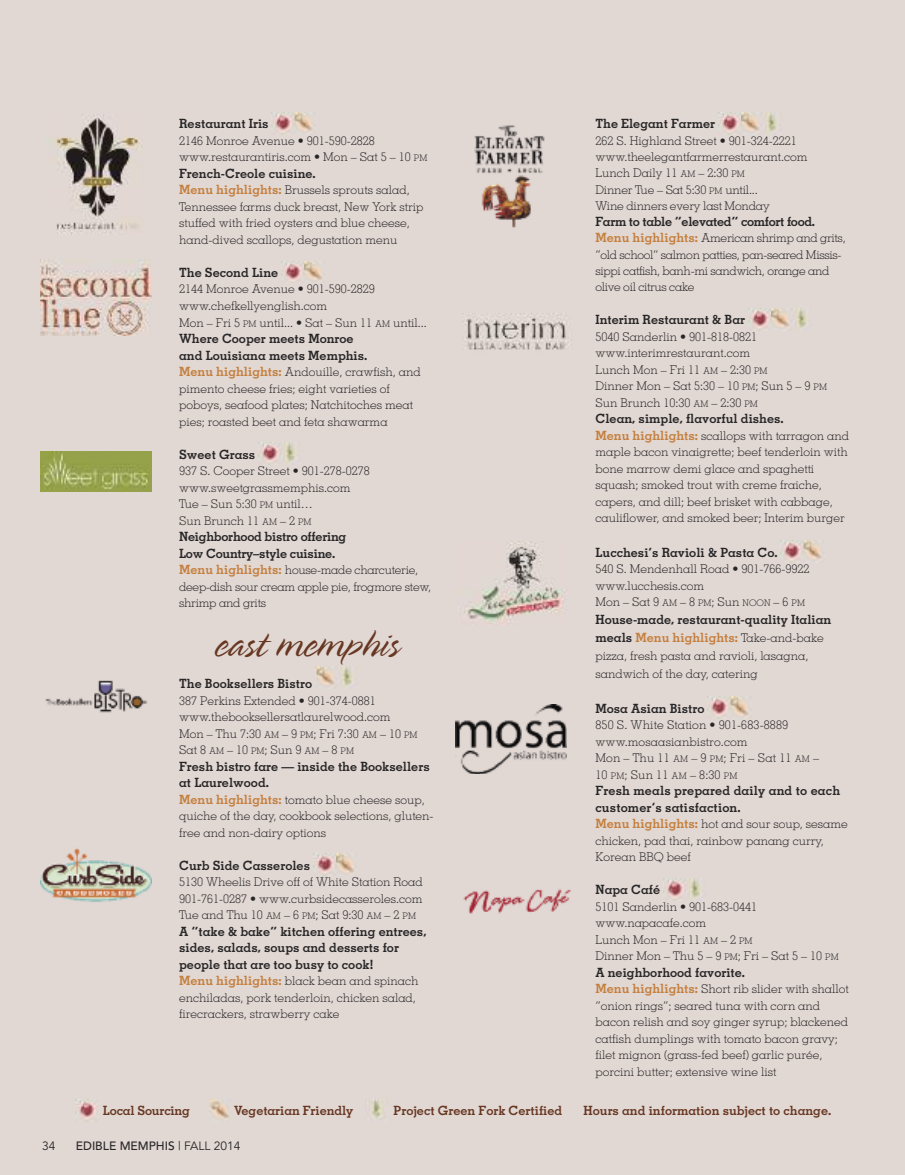
<style>
.page{position:relative;width:905px;height:1175px;background:#fff}
.page>*{position:absolute;margin:0;border:0;box-sizing:border-box;transform-origin:0 0}
.t1{font:300 45px "Spring";color:#673722}
.t2{font:700 12.75px/16.5px "Memphis";color:#272627}
.t3{font:700 12.75px "Memphis";color:#673722}
.t4{font:700 12.75px/16.5px "Memphis";letter-spacing:-.02em;color:#272627}
.t5{font:700 12.75px "Memphis";letter-spacing:-.025em;color:#272627}
.t6{font:300 12px/16.5px "Memphis";color:#272627}
.t7{font:300 12px/16.4px "Memphis";letter-spacing:-.025em;color:#272627}
.t8{font:300 12px/16.5px "Memphis";letter-spacing:-.02em;color:#272627}
.t9{font:500 12px "Avenir";color:#272627}
.t10{font:12px "Avenir";color:#272627}
.s1{font-size:9px}
.s2{font-weight:700;font-size:12.75px;color:#c47f3d}
.s3{color:#c47f3d}
.s4{font-weight:300;font-size:12px}
.s5{font-weight:400}
</style>
<div class="page">
<div style="left:0;top:0;width:904px;height:1174px;background:#e1d7d3"></div>
<img style="left:272px;top:113px;width:41px;height:19px">
<img style="left:281px;top:261px;width:41px;height:20px">
<img style="left:258px;top:443px;width:38px;height:19px">
<img style="left:315px;top:666px;width:38px;height:20px">
<img style="left:313px;top:854px;width:41px;height:19px">
<img style="left:718px;top:113px;width:59px;height:19px">
<img style="left:748px;top:308px;width:59px;height:20px">
<img style="left:781px;top:541px;width:41px;height:19px">
<img style="left:707px;top:697px;width:42px;height:19px">
<img style="left:663px;top:878px;width:38px;height:20px">
<img style="left:45px;top:680px;width:103px;height:33px">
<img style="left:41px;top:848px;width:111px;height:54px">
<img style="left:474px;top:125px;width:71px;height:103px">
<img style="left:455px;top:704px;width:111px;height:70px">
<img style="left:465px;top:313px;width:105px;height:37px">
<img style="left:463px;top:889px;width:108px;height:25px">
<img style="left:41px;top:452px;width:111px;height:39px">
<img style="left:41px;top:260px;width:111px;height:75px">
<img style="left:464px;top:541px;width:103px;height:82px">
<img style="left:54px;top:114px;width:88px;height:120px">
<img style="left:76px;top:1099px;width:21px;height:20px">
<img style="left:209px;top:1099px;width:20px;height:19px">
<img style="left:371px;top:1099px;width:13px;height:19px">
<p class="t2" style="left:179px;top:117px;width:91px">Restaurant Iris</p>
<p class="t6" style="left:179px;top:133px;width:250px">2146 Monroe Avenue • 901-590-2828 www.restaurantiris.com • Mon – Sat 5 – 10 <span class="s1">PM</span></p>
<p class="t2" style="left:179px;top:166px;width:138px">French-Creole cuisine.</p>
<p class="t6" style="left:179px;top:183px;width:246px"><span class="s2">Menu highlights:</span> Brussels sprouts salad, Tennessee farms duck breast, New York strip stuffed with fried oysters and blue cheese, hand-dived scallops, degustation menu</p>
<p class="t2" style="left:179px;top:265px;width:101px">The Second Line</p>
<p class="t6" style="left:179px;top:282px;width:249px">2144 Monroe Avenue • 901-590-2829 www.chefkellyenglish.com<br>Mon – Fri 5 <span class="s1">PM</span> until... • Sat – Sun 11 <span class="s1">AM</span> until...</p>
<p class="t2" style="left:179px;top:331px;width:190px">Where Cooper meets Monroe and Louisiana meets Memphis.</p>
<p class="t6" style="left:179px;top:364px;width:243px"><span class="s2">Menu highlights:</span> Andouille, crawfish, and pimento cheese fries; eight varieties of poboys, seafood plates; Natchitoches meat pies; roasted beet and feta shawarma</p>
<p class="t2" style="left:179px;top:447px;width:78px">Sweet Grass</p>
<p class="t6" style="left:179px;top:463px;width:192px">937 S. Cooper Street • 901-278-0278 www.sweetgrassmemphis.com<br>Tue – Sun 5:30 <span class="s1">PM</span> until…<br>Sun Brunch 11 <span class="s1">AM</span> – 2 <span class="s1">PM</span></p>
<p class="t4" style="left:179px;top:529px;width:169px">Neighborhood bistro offering<br>Low Country–style cuisine.</p>
<p class="t8" style="left:179px;top:562px;width:253px"><span class="s2">Menu highlights:</span> house-made charcuterie, deep-dish sour cream apple pie, frogmore stew, shrimp and grits</p>
<h1 class="t1" style="left:215px;top:613px;width:186px">east memphis</h1>
<p class="t2" style="left:179px;top:676px;width:135px">The Booksellers Bistro</p>
<p class="t6" style="left:179px;top:693px;width:240px">387 Perkins Extended • 901-374-0881 www.thebooksellersatlaurelwood.com Mon – Thu 7:30 <span class="s1">AM</span> – 9 <span class="s1">PM</span>; Fri 7:30 <span class="s1">AM</span> – 10 <span class="s1">PM </span>Sat8<span class="s1">AM</span>–10<span class="s1">PM</span>;Sun9<span class="s1">AM</span>–8<span class="s1">PM</span></p>
<p class="t2" style="left:179px;top:759px;width:252px">Fresh bistro fare — inside the Booksellers at Laurelwood.</p>
<p class="t6" style="left:179px;top:792px;width:256px"><span class="s2">Menu highlights:</span> tomato blue cheese soup, quiche of the day, cookbook selections, gluten&shy;free and non-dairy options</p>
<p class="t2" style="left:179px;top:858px;width:132px">Curb Side Casseroles</p>
<p class="t6" style="left:179px;top:874px;width:245px;text-align:justify">5130 Wheelis Drive off of White Station Road 901-761-0287 • www.curbsidecasseroles.com Tue and Thu 10 <span class="s1">AM</span> – 6 <span class="s1">PM</span>; Sat 9:30 <span class="s1">AM</span> – 2 <span class="s1">PM</span></p>
<p class="t2" style="left:179px;top:924px;width:249px">A “take &amp; bake” kitchen offering entrees, sides, salads, soups and desserts for people that are too busy to cook!</p>
<p class="t6" style="left:179px;top:973px;width:241px"><span class="s2">Menu highlights:</span> black bean and spinach enchiladas, pork tenderloin, chicken salad, firecrackers, strawberry cake</p>
<p class="t2" style="left:595px;top:117px;width:121px">The Elegant Farmer</p>
<p class="t6" style="left:595px;top:133px;width:213px">262 S. Highland Street • 901-324-2221 www.theelegantfarmerrestaurant.com Lunch Daily 11 <span class="s1">AM</span> – 2:30 <span class="s1">PM<br></span>Dinner Tue – Sat 5:30 <span class="s1">PM</span> until...<br>Wine dinners every last Monday</p>
<p class="t5" style="left:595px;top:217px;width:221px">Farm to table “elevated” comfort food.</p>
<p class="t7" style="left:595px;top:231px;width:252px"><span class="s2">Menu highlights:</span> American shrimp and grits, “old school” salmon patties, pan-seared Missis&shy;sippi catfish, banh-mi sandwich, orange and olive oil citrus cake</p>
<p class="t2" style="left:595px;top:312px;width:151px">Interim Restaurant &amp; Bar</p>
<p class="t6" style="left:595px;top:329px;width:233px">5040 Sanderlin • 901-818-0821 www.interimrestaurant.com<br>Lunch Mon – Fri 11 <span class="s1">AM</span> – 2:30 <span class="s1">PM<br></span>Dinner Mon – Sat 5:30 – 10 <span class="s1">PM</span>; Sun 5 – 9 <span class="s1">PM<br></span>Sun Brunch 10:30 <span class="s1">AM</span> – 2:30 <span class="s1">PM</span></p>
<p class="t2" style="left:595px;top:411px;width:190px">Clean, simple, flavorful dishes.</p>
<p class="t6" style="left:595px;top:428px;width:255px"><span class="s2">Menu highlights:</span> scallops with tarragon and maple bacon vinaigrette; beef tenderloin with bone marrow demi glace and spaghetti squash; smoked trout with creme fraiche, capers, and dill; beef brisket with cabbage, cauliflower, and smoked beer; Interim burger</p>
<p class="t2" style="left:595px;top:545px;width:184px">Lucchesi’s Ravioli &amp; Pasta Co.</p>
<p class="t6" style="left:595px;top:561px;width:215px">540 S. Mendenhall Road • 901-766-9922 www.lucchesis.com<br>Mon – Sat 9 <span class="s1">AM</span> – 8 <span class="s1">PM</span>; Sun <span class="s1">NOON</span> – 6 <span class="s1">PM</span></p>
<p class="t2" style="left:595px;top:612px;width:237px;line-height:18px">House-made, restaurant-quality Italian meals <span class="s3">Menu highlights:</span> <span class="s4">Take-and-bake</span></p>
<p class="t6" style="left:595px;top:648px;width:215px;line-height:18px">pizza, fresh pasta and ravioli, lasagna, sandwich of the day, catering</p>
<p class="t2" style="left:595px;top:701px;width:110px">Mosa Asian Bistro</p>
<p class="t6" style="left:595px;top:717px;width:225px">850 S. White Station • 901-683-8889 www.mosaasianbistro.com<br>Mon – Thu 11 <span class="s1">AM</span> – 9 <span class="s1">PM</span>; Fri – Sat 11 <span class="s1">AM</span> –<br>10 <span class="s1">PM</span>; Sun 11 <span class="s1">AM</span> – 8:30 <span class="s1">PM</span></p>
<p class="t2" style="left:595px;top:783px;width:246px">Fresh meals prepared daily and to each customer’s satisfaction.</p>
<p class="t6" style="left:595px;top:816px;width:254px"><span class="s2">Menu highlights:</span> hot and sour soup, sesame chicken, pad thai, rainbow panang curry,<br>Korean BBQ beef</p>
<p class="t2" style="left:595px;top:882px;width:66px">Napa Café</p>
<p class="t6" style="left:595px;top:899px;width:245px">5101 Sanderlin • 901-683-0441 www.napacafe.com<br>Lunch Mon – Fri 11 <span class="s1">AM</span> – 2 <span class="s1">PM<br></span>Dinner Mon – Thu 5 – 9 <span class="s1">PM</span>; Fri – Sat 5 – 10 <span class="s1">PM</span></p>
<p class="t2" style="left:595px;top:965px;width:151px">A neighborhood favorite.</p>
<p class="t6" style="left:595px;top:981px;width:255px"><span class="s2">Menu highlights:</span> Short rib slider with shallot “onion rings”; seared tuna with corn and bacon relish and soy ginger syrup; blackened catfish dumplings with tomato bacon gravy; filet mignon (grass-fed beef) garlic purée, porcini butter; extensive wine list</p>
<p class="t3" style="left:103px;top:1106px;width:89px">Local Sourcing</p>
<p class="t3" style="left:234px;top:1106px;width:121px">Vegetarian Friendly</p>
<p class="t3" style="left:393px;top:1106px;width:170px">Project Green Fork Certified</p>
<p class="t3" style="left:583px;top:1106px;width:249px">Hours and information subject to change.</p>
<p class="t10" style="left:42px;top:1141px;width:15px">34</p>
<p class="t9" style="left:76px;top:1141px;width:166px">EDIBLE MEMPHIS <span class="s5">| FALL 2014</span></p>
</div>
